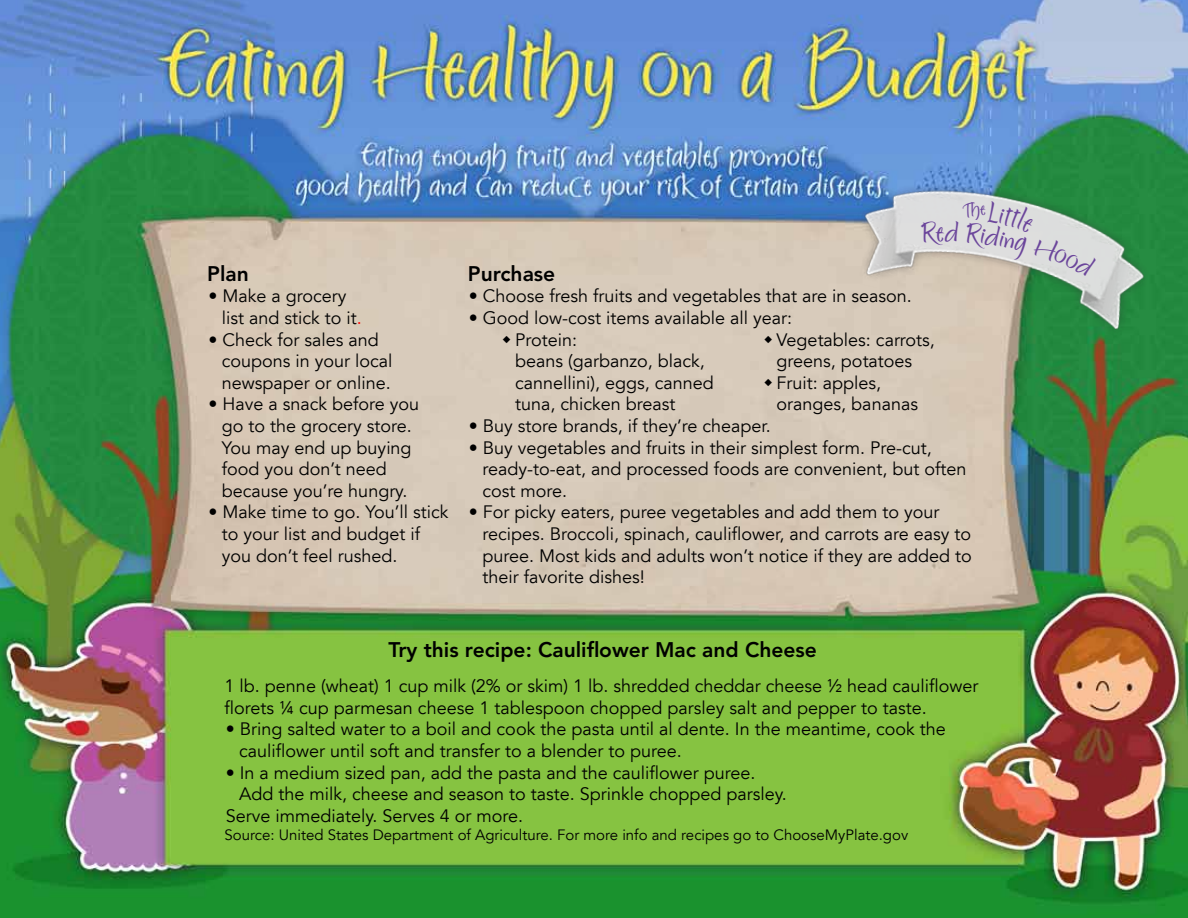
<style>
.page{position:relative;width:1188px;height:918px;background:#fff}
.page>*{position:absolute;margin:0;border:0;box-sizing:border-box;transform-origin:0 0}
.t1{font:800 21px "Avenir";color:#000}
.t2{font:18px/21.6px "Avenir LT";color:#000}
.t3{font:15px "Avenir LT";color:#000}
.s1{color:#f00}
</style>
<div class="page">
<img style="left:0;top:0;width:1188px;height:918px">
<img style="left:827px;top:153px;width:348px;height:196px">
<svg style="left:503px;top:335px;width:7px;height:8px"></svg>
<svg style="left:765px;top:335px;width:7px;height:8px"></svg>
<svg style="left:765px;top:379px;width:7px;height:7px"></svg>
<svg style="left:921px;top:201px;width:175px;height:76px;background:#cbd1c8"></svg>
<p class="t1" style="left:207px;top:261px;width:43px">Plan</p>
<p class="t2" style="left:222px;top:286px;width:141px;text-indent:-14px">• Make a grocery list and stick to it<span class="s1">.</span></p>
<p class="t2" style="left:222px;top:329px;width:172px;text-indent:-14px">• Check for sales and coupons in your local newspaper or online.</p>
<p class="t2" style="left:222px;top:394px;width:199px;text-indent:-14px">• Have a snack before you go to the grocery store.<br>You may end up buying food you don’t need because you’re hungry.</p>
<p class="t2" style="left:222px;top:502px;width:228px;text-indent:-14px">• Make time to go. You’ll stick to your list and budget if you don’t feel rushed.</p>
<p class="t1" style="left:468px;top:261px;width:89px">Purchase</p>
<p class="t2" style="left:469px;top:286px;width:445px">• Choose fresh fruits and vegetables that are in season.</p>
<p class="t2" style="left:515px;top:308px;width:279px;text-indent:-46px">• Good low-cost items available all year:<br>Protein:<br>beans (garbanzo, black, cannellini), eggs, canned<br>tuna, chicken breast</p>
<p class="t2" style="left:777px;top:329px;width:160px">Vegetables: carrots, greens, potatoes<br>Fruit: apples, oranges, bananas</p>
<p class="t2" style="left:469px;top:416px;width:304px">• Buy store brands, if they’re cheaper.</p>
<p class="t2" style="left:482px;top:437px;width:486px;text-indent:-14px">• Buy vegetables and fruits in their simplest form. Pre-cut, ready-to-eat, and processed foods are convenient, but often cost more.</p>
<p class="t2" style="left:482px;top:502px;width:491px;text-indent:-14px">• For picky eaters, puree vegetables and add them to your recipes. Broccoli, spinach, cauliflower, and carrots are easy to puree. Most kids and adults won’t notice if they are added to their favorite dishes!</p>
<p class="t1" style="left:388px;top:637px;width:430px">Try this recipe: Cauliflower Mac and Cheese</p>
<p class="t2" style="left:225px;top:676px;width:755px">1 lb. penne (wheat) 1 cup milk (2% or skim) 1 lb. shredded cheddar cheese ½ head cauliflower florets ¼ cup parmesan cheese 1 tablespoon chopped parsley salt and pepper to taste.</p>
<p class="t2" style="left:239px;top:719px;width:708px;text-indent:-14px">• Bring salted water to a boil and cook the pasta until al dente. In the meantime, cook the cauliflower until soft and transfer to a blender to puree.</p>
<p class="t2" style="left:226px;top:762px;width:531px">• In a medium sized pan, add the pasta and the cauliflower puree.</p>
<p class="t2" style="left:239px;top:784px;width:549px">Add the milk, cheese and season to taste. Sprinkle chopped parsley.</p>
<p class="t2" style="left:226px;top:805px;width:299px">Serve immediately. Serves 4 or more.</p>
<p class="t3" style="left:225px;top:826px;width:685px">Source: United States Department of Agriculture. For more info and recipes go to ChooseMyPlate.gov</p>
</div>
